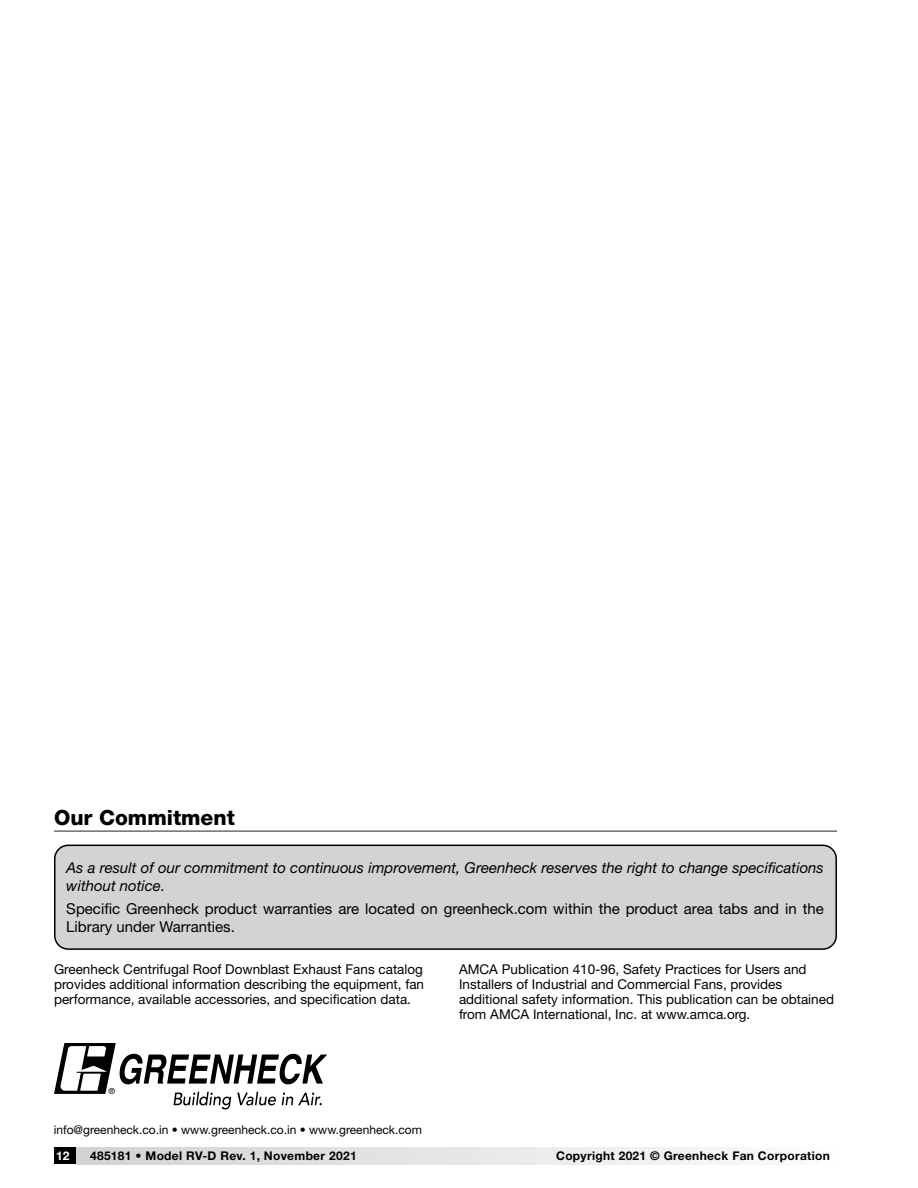
<style>
.page{position:relative;width:918px;height:1188px;background:#fff}
.page>*{position:absolute;margin:0;border:0;box-sizing:border-box;transform-origin:0 0}
.t1{font:800 21px "Helvetica Neue LT Std";color:#000}
.t2{font:15px/18px "Helvetica Neue LT Std";color:#000}
.t3{font:italic 15px/18px "Helvetica Neue LT Std";color:#000}
.t4{font:13.5px/15px "Helvetica Neue LT Std";color:#000}
.t5{font:700 12px "Helvetica Neue LT Std";letter-spacing:.025em;color:#000}
.t6{font:12px "Helvetica Neue LT Std";color:#000}
.t7{font:700 12px "Helvetica Neue LT Std";color:#fff}
.t8{font:8.25px "Helvetica";color:#000}
</style>
<div class="page">
<div style="left:54px;top:1148px;width:30px;height:16px;background:#000"></div>
<svg style="left:54px;top:1043px;width:273px;height:67px"></svg>
<div style="left:77px;top:1148px;width:760px;height:16px;background:linear-gradient(to right,#d1d2d4,#fcfcfc)"></div>
<div style="left:55px;top:845px;width:781px;height:104px;background:#d1d3d4;border-radius:13px"></div>
<div style="left:54px;top:845px;width:783px;height:105px;border:2px solid #000;border-radius:13px"></div>
<hr style="left:54px;top:830px;width:783px;height:2px;background:#6d6e71">
<h1 class="t1" style="left:54px;top:805px;width:182px">Our Commitment</h1>
<p class="t3" style="left:66px;top:858px;width:759px">As a result of our commitment to continuous improvement, Greenheck reserves the right to change specifications without notice.</p>
<p class="t2" style="left:66px;top:900px;width:759px">Specific Greenheck product warranties are located on greenheck.com within the product area tabs and in the<br>Library under Warranties.</p>
<p class="t4" style="left:54px;top:962px;width:372px;text-align:justify">Greenheck Centrifugal Roof Downblast Exhaust Fans catalog provides additional information describing the equipment, fan performance, available accessories, and specification data.</p>
<p class="t8" style="left:109px;top:1086px;width:8px">®</p>
<p class="t6" style="left:54px;top:1123px;width:370px">info@greenheck.co.in • www.greenheck.co.in • www.greenheck.com</p>
<p class="t4" style="left:459px;top:962px;width:377px">AMCA Publication 410-96, Safety Practices for Users and Installers of Industrial and Commercial Fans, provides additional safety information. This publication can be obtained from AMCA International, Inc. at www.amca.org.</p>
<p class="t7" style="left:56px;top:1148px;width:15px">12</p>
<p class="t5" style="left:90px;top:1148px;width:268px">485181 • Model RV-D Rev. 1, November 2021</p>
<p class="t5" style="left:556px;top:1148px;width:275px">Copyright 2021 © Greenheck Fan Corporation</p>
</div>
